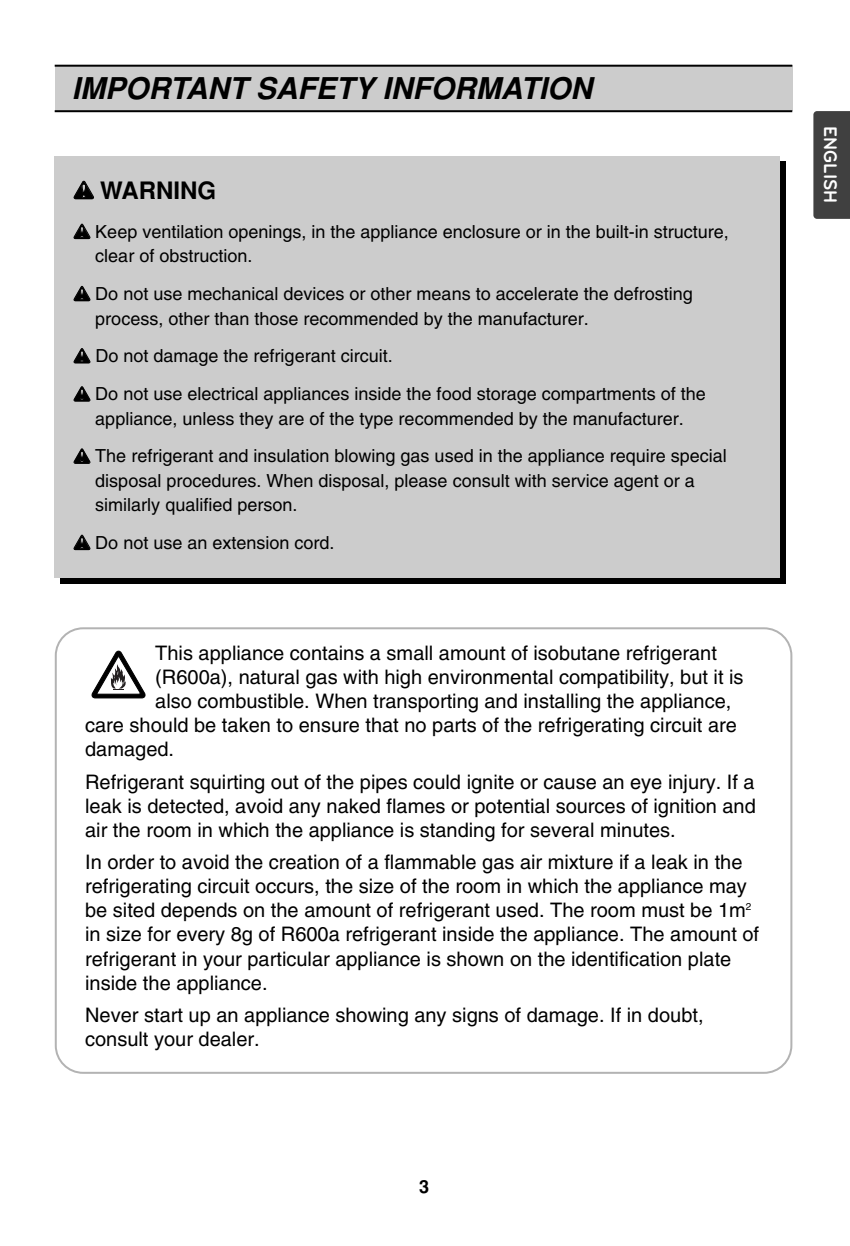
<style>
.page{position:relative;width:850px;height:1246px;background:#fff}
.page>*{position:absolute;margin:0;border:0;box-sizing:border-box;transform-origin:0 0}
.t1{font:italic 700 30px "Helvetica";color:#000}
.t2{font:700 24px "Helvetica";color:#000}
.t3{font:20px/24px "Helvetica";color:#000}
.t4{font:700 19px "Bryant LG";color:#fff;scale:.95 1}
.t5{font:18px/25px "Helvetica";color:#000}
.t6{font:700 18px "Helvetica";color:#000}
</style>
<div class="page">
<div style="left:60px;top:161px;width:725px;height:423px;background:#000"></div>
<div style="left:55px;top:66px;width:737px;height:45px;background:#ccc"></div>
<hr style="left:55px;top:65px;width:737px;height:2px;background:#000">
<hr style="left:55px;top:110px;width:737px;height:2px;background:#000">
<div style="left:813px;top:111px;width:36px;height:108px;background:#404040"></div>
<div style="left:55px;top:156px;width:725px;height:422px;background:#ccc"></div>
<div style="left:55px;top:627px;width:737px;height:446px;border:2px solid #b3b3b3;border-radius:27px"></div>
<svg style="left:91px;top:650px;width:55px;height:49px"></svg>
<h1 class="t1" style="left:72px;top:77px;width:521px">IMPORTANT SAFETY INFORMATION</h1>
<p class="t2" style="left:100px;top:182px;width:117px">WARNING</p>
<p class="t5" style="left:95px;top:220px;width:635px">Keep ventilation openings, in the appliance enclosure or in the built-in structure, clear of obstruction.</p>
<p class="t5" style="left:95px;top:282px;width:599px">Do not use mechanical devices or other means to accelerate the defrosting process, other than those recommended by the manufacturer.</p>
<p class="t5" style="left:95px;top:338px;width:612px;line-height:38.2px">Do not damage the refrigerant circuit.<br>Do not use electrical appliances inside the food storage compartments of the</p>
<p class="t5" style="left:95px;top:402px;width:633px;line-height:37.2px">appliance, unless they are of the type recommended by the manufacturer.<br>The refrigerant and insulation blowing gas used in the appliance require special</p>
<p class="t5" style="left:95px;top:470px;width:601px;line-height:24px">disposal procedures. When disposal, please consult with service agent or a similarly qualified person.</p>
<p class="t5" style="left:95px;top:531px;width:241px">Do not use an extension cord.</p>
<p class="t3" style="left:155px;top:643px;width:563px">This appliance contains a small amount of isobutane refrigerant</p>
<p class="t3" style="left:155px;top:667px;width:589px">(R600a), natural gas with high environmental compatibility, but it is</p>
<p class="t3" style="left:155px;top:691px;width:577px">also combustible. When transporting and installing the appliance,</p>
<p class="t3" style="left:85px;top:715px;width:653px">care should be taken to ensure that no parts of the refrigerating circuit are</p>
<p class="t3" style="left:85px;top:739px;width:90px">damaged.</p>
<p class="t3" style="left:85px;top:771px;width:672px;text-align:justify">Refrigerant squirting out of the pipes could ignite or cause an eye injury. If a leak is detected, avoid any naked flames or potential sources of ignition and air the room in which the appliance is standing for several minutes.</p>
<p class="t3" style="left:85px;top:852px;width:675px">In order to avoid the creation of a flammable gas air mixture if a leak in the refrigerating circuit occurs, the size of the room in which the appliance may be sited depends on the amount of refrigerant used. The room must be 1m<sup>2 </sup>in size for every 8g of R600a refrigerant inside the appliance. The amount of refrigerant in your particular appliance is shown on the identification plate inside the appliance.</p>
<p class="t3" style="left:85px;top:1004px;width:619px">Never start up an appliance showing any signs of damage. If in doubt, consult your dealer.</p>
<p class="t6" style="left:419px;top:1179px;width:12px">3</p>
<p class="t4" style="left:837px;top:126px;width:82px;rotate:90deg">ENGLISH</p>
</div>
